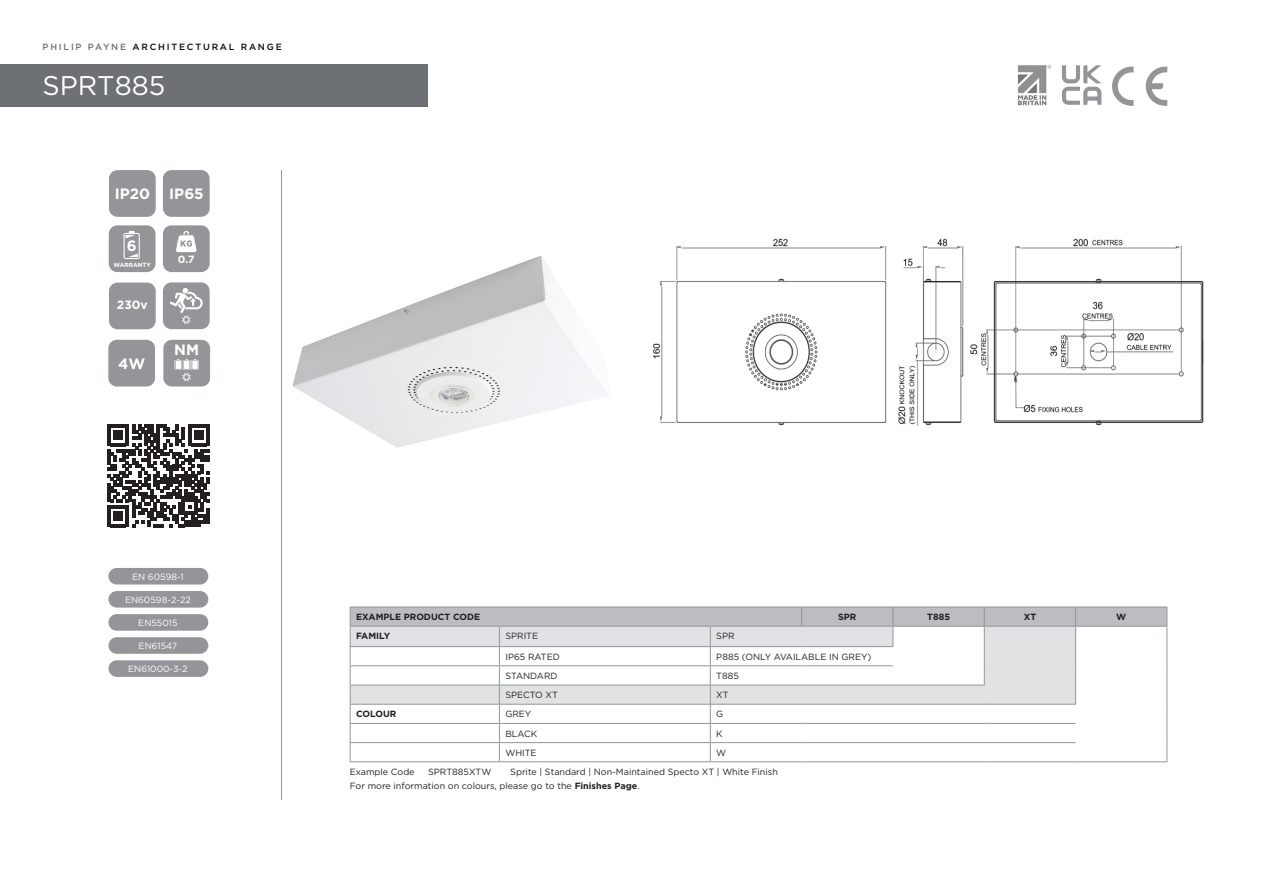
<style>
.page{position:relative;width:1263px;height:893px;background:#fff}
.page>*{position:absolute;margin:0;border:0;box-sizing:border-box;transform-origin:0 0}
.t1{font:27px "Gotham";color:#fff}
.t2{font:700 15px "Gotham";color:#fff}
.t3{font:700 12px "Gotham";color:#fff}
.t4{font:700 10.5px "Gotham";color:#fff}
.t5{font:9px "Gotham";color:#231f20}
.t6{font:9px "Gotham";color:#fff}
.t7{font:700 9px "Gotham";color:#231f20}
.t8{font:500 9px "Gotham";letter-spacing:.2em;color:#110a0c}
.t9{font:700 6px "Gotham";color:#fff}
.s1{color:#6d7175}
.s2{font-weight:700}
</style>
<div class="page">
<hr style="left:281px;top:170px;width:1px;height:629px;background:#939598">
<div style="left:0;top:64px;width:427px;height:43px;background:#6d7175"></div>
<svg style="left:107px;top:424px;width:103px;height:103px"></svg>
<hr style="left:350px;top:761px;width:149px;height:1px;background:#939598">
<hr style="left:499px;top:761px;width:211px;height:1px;background:#939598">
<hr style="left:710px;top:761px;width:92px;height:1px;background:#939598">
<hr style="left:802px;top:761px;width:91px;height:1px;background:#939598">
<hr style="left:893px;top:761px;width:91px;height:1px;background:#939598">
<hr style="left:984px;top:761px;width:91px;height:1px;background:#939598">
<hr style="left:1075px;top:761px;width:92px;height:1px;background:#939598">
<svg style="left:350px;top:607px;width:817px;height:154px"></svg>
<div style="left:109px;top:170px;width:47px;height:47px;background:#939598;border-radius:9px"></div>
<div style="left:109px;top:283px;width:47px;height:46px;background:#939598;border-radius:9px"></div>
<div style="left:109px;top:225px;width:46px;height:47px;background:#939598;border-radius:9px"></div>
<svg style="left:124px;top:231px;width:16px;height:28px"></svg>
<div style="left:163px;top:225px;width:47px;height:47px;background:#939598;border-radius:9px"></div>
<svg style="left:176px;top:231px;width:21px;height:21px"></svg>
<div style="left:163px;top:340px;width:47px;height:46px;background:#939598;border-radius:9px"></div>
<div style="left:108px;top:340px;width:47px;height:46px;background:#939598;border-radius:9px"></div>
<svg style="left:175px;top:359px;width:24px;height:22px"></svg>
<div style="left:184px;top:361px;width:5px;height:8px;background:#fff"></div>
<div style="left:192px;top:361px;width:6px;height:8px;background:#fff"></div>
<div style="left:163px;top:170px;width:47px;height:47px;background:#939598;border-radius:9px"></div>
<div style="left:163px;top:282px;width:47px;height:47px;background:#939598;border-radius:9px"></div>
<svg style="left:170px;top:288px;width:33px;height:36px"></svg>
<img style="left:292px;top:256px;width:313px;height:192px">
<img style="left:652px;top:238px;width:552px;height:188px">
<div style="left:108px;top:568px;width:100px;height:16px;background:#939598;border-radius:8px"></div>
<div style="left:108px;top:591px;width:100px;height:17px;background:#939598;border-radius:8px"></div>
<div style="left:108px;top:614px;width:100px;height:17px;background:#939598;border-radius:8px"></div>
<div style="left:108px;top:637px;width:100px;height:17px;background:#939598;border-radius:8px"></div>
<div style="left:108px;top:660px;width:100px;height:17px;background:#939598;border-radius:8px"></div>
<svg style="left:1112px;top:67px;width:21px;height:39px"></svg>
<svg style="left:1146px;top:67px;width:21px;height:39px"></svg>
<svg style="left:1062px;top:65px;width:39px;height:40px"></svg>
<img style="left:1017px;top:65px;width:34px;height:41px">
<p class="t8" style="left:43px;top:40px;width:241px"><span class="s1">PHILIP PAYNE</span> ARCHITECTURAL RANGE</p>
<p class="t1" style="left:43px;top:68px;width:124px">SPRT885</p>
<p class="t2" style="left:115px;top:184px;width:37px">IP20</p>
<p class="t2" style="left:127px;top:236px;width:11px">6</p>
<p class="t9" style="left:113px;top:261px;width:39px">WARRANTY</p>
<p class="t3" style="left:117px;top:297px;width:32px">230v</p>
<p class="t2" style="left:118px;top:354px;width:29px">4W</p>
<p class="t2" style="left:169px;top:184px;width:36px">IP65</p>
<p class="t4" style="left:178px;top:253px;width:18px">0.7</p>
<p class="t2" style="left:174px;top:340px;width:26px">NM</p>
<p class="t6" style="left:132px;top:571px;width:53px">EN 60598-1</p>
<p class="t6" style="left:125px;top:594px;width:67px">EN60598-2-22</p>
<p class="t6" style="left:138px;top:617px;width:41px">EN55015</p>
<p class="t6" style="left:139px;top:640px;width:40px">EN61547</p>
<p class="t6" style="left:128px;top:663px;width:61px">EN61000-3-2</p>
<p class="t7" style="left:356px;top:611px;width:126px">EXAMPLE PRODUCT CODE</p>
<p class="t7" style="left:838px;top:611px;width:20px">SPR</p>
<p class="t7" style="left:927px;top:611px;width:24px">T885</p>
<p class="t7" style="left:1024px;top:611px;width:14px">XT</p>
<p class="t7" style="left:1116px;top:611px;width:12px">W</p>
<p class="t7" style="left:356px;top:630px;width:35px">FAMILY</p>
<p class="t5" style="left:505px;top:630px;width:34px">SPRITE</p>
<p class="t5" style="left:716px;top:630px;width:20px">SPR</p>
<p class="t5" style="left:505px;top:651px;width:56px">IP65 RATED</p>
<p class="t5" style="left:716px;top:651px;width:157px">P885 (ONLY AVAILABLE IN GREY)</p>
<p class="t5" style="left:505px;top:670px;width:54px">STANDARD</p>
<p class="t5" style="left:716px;top:670px;width:24px">T885</p>
<p class="t5" style="left:505px;top:689px;width:54px">SPECTO XT</p>
<p class="t5" style="left:716px;top:689px;width:14px">XT</p>
<p class="t7" style="left:356px;top:708px;width:42px">COLOUR</p>
<p class="t5" style="left:505px;top:708px;width:28px">GREY</p>
<p class="t5" style="left:716px;top:708px;width:9px">G</p>
<p class="t5" style="left:505px;top:728px;width:33px">BLACK</p>
<p class="t5" style="left:716px;top:728px;width:8px">K</p>
<p class="t5" style="left:505px;top:747px;width:33px">WHITE</p>
<p class="t5" style="left:716px;top:747px;width:11px">W</p>
<p class="t5" style="left:350px;top:766px;width:66px">Example Code</p>
<p class="t5" style="left:428px;top:766px;width:65px">SPRT885XTW</p>
<p class="t5" style="left:510px;top:766px;width:269px">Sprite | Standard | Non-Maintained Specto XT | White Finish</p>
<p class="t5" style="left:350px;top:780px;width:291px">For more information on colours, please go to the <span class="s2">Finishes Page</span>.</p>
</div>
